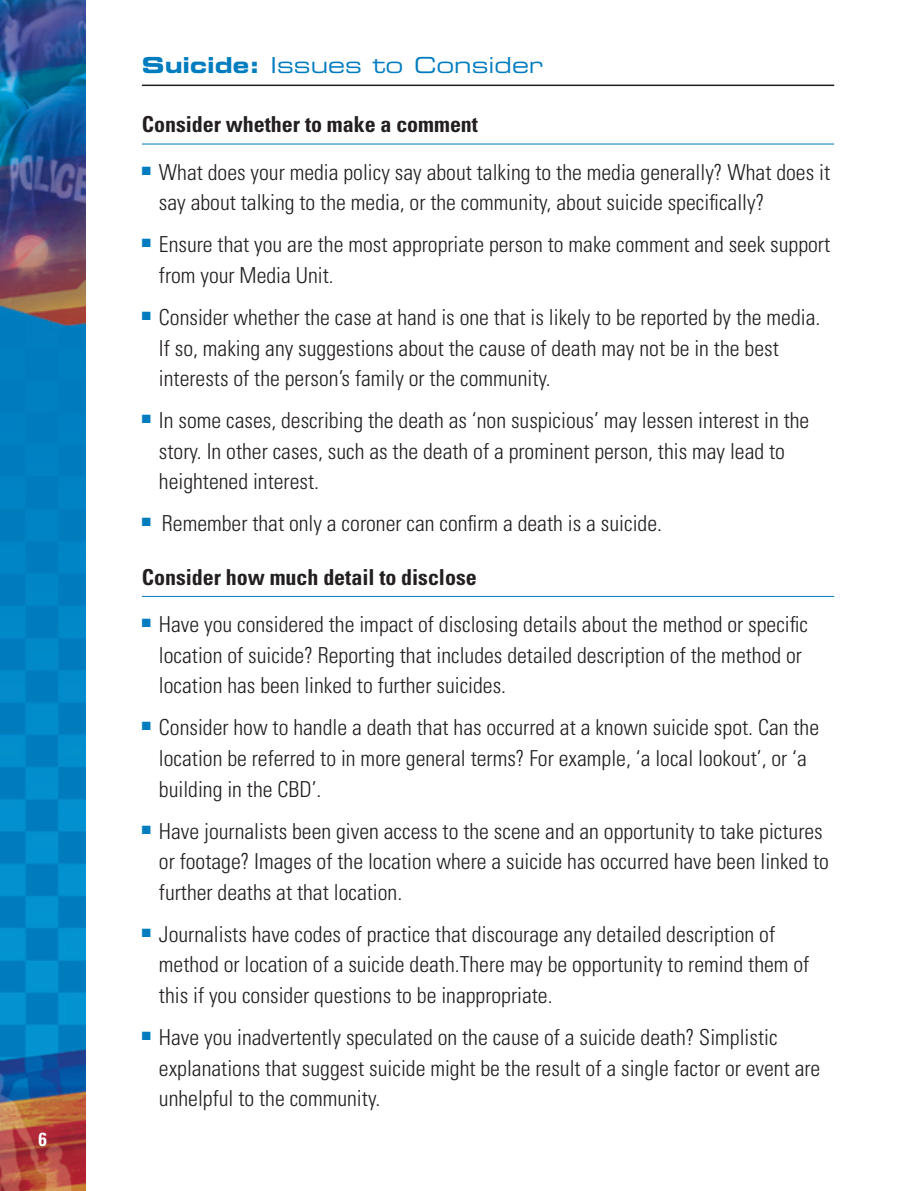
<style>
.page{position:relative;width:908px;height:1191px;background:#fff}
.page>*{position:absolute;margin:0;border:0;box-sizing:border-box;transform-origin:0 0}
.t1{font:300 condensed 22px/30.6px "Univers";color:#231f20}
.t2{font:700 condensed 22px "Univers";color:#231f20}
.t3{font:22px "Eurostile LT Std Ex 2";color:#007cbf}
.t4{font:700 condensed 19px "Univers";color:#fff}
.s1{font-family:"Eurostile LT Std Bold Ex 2"}
</style>
<div class="page">
<hr style="left:142px;top:85px;width:691px;height:1px;background:#231f20">
<hr style="left:142px;top:143px;width:691px;height:1px;background:#007cbf">
<hr style="left:142px;top:596px;width:691px;height:1px;background:#007cbf">
<img style="left:0;top:0;width:85px;height:1191px">
<p class="t4" style="left:38px;top:1127px;width:10px">6</p>
<p class="t3" style="left:142px;top:50px;width:402px"><span class="s1">Suicide:</span> Issues to Consider</p>
<p class="t2" style="left:142px;top:111px;width:337px">Consider whether to make a comment</p>
<p class="t1" style="left:159px;top:156px;width:672px;text-indent:-17px"><sup>■</sup> What does your media policy say about talking to the media generally? What does it say about talking to the media, or the community, about suicide specifically?</p>
<p class="t1" style="left:159px;top:229px;width:672px;text-indent:-17px"><sup>■</sup> Ensure that you are the most appropriate person to make comment and seek support from your Media Unit.</p>
<p class="t1" style="left:159px;top:301px;width:662px;text-indent:-17px"><sup>■</sup> Consider whether the case at hand is one that is likely to be reported by the media.<br>If so, making any suggestions about the cause of death may not be in the best interests of the person’s family or the community.</p>
<p class="t1" style="left:159px;top:405px;width:651px;text-indent:-17px"><sup>■</sup> In some cases, describing the death as ‘non suspicious’ may lessen interest in the story. In other cases, such as the death of a prominent person, this may lead to heightened interest.</p>
<p class="t1" style="left:142px;top:508px;width:521px"><sup>■</sup> Remember that only a coroner can confirm a death is a suicide.</p>
<p class="t2" style="left:142px;top:563px;width:336px">Consider how much detail to disclose</p>
<p class="t1" style="left:159px;top:609px;width:650px;text-indent:-17px"><sup>■</sup> Have you considered the impact of disclosing details about the method or specific location of suicide? Reporting that includes detailed description of the method or location has been linked to further suicides.</p>
<p class="t1" style="left:159px;top:712px;width:661px;text-indent:-17px"><sup>■</sup> Consider how to handle a death that has occurred at a known suicide spot. Can the location be referred to in more general terms? For example, ‘a local lookout’, or ‘a building in the CBD’.</p>
<p class="t1" style="left:159px;top:815px;width:671px;text-indent:-17px"><sup>■</sup> Have journalists been given access to the scene and an opportunity to take pictures or footage? Images of the location where a suicide has occurred have been linked to further deaths at that location.</p>
<p class="t1" style="left:159px;top:918px;width:651px;text-indent:-17px"><sup>■</sup> Journalists have codes of practice that discourage any detailed description of method or location of a suicide death.There may be opportunity to remind them of this if you consider questions to be inappropriate.</p>
<p class="t1" style="left:159px;top:1021px;width:662px;text-indent:-17px"><sup>■</sup> Have you inadvertently speculated on the cause of a suicide death? Simplistic explanations that suggest suicide might be the result of a single factor or event are unhelpful to the community.</p>
</div>
